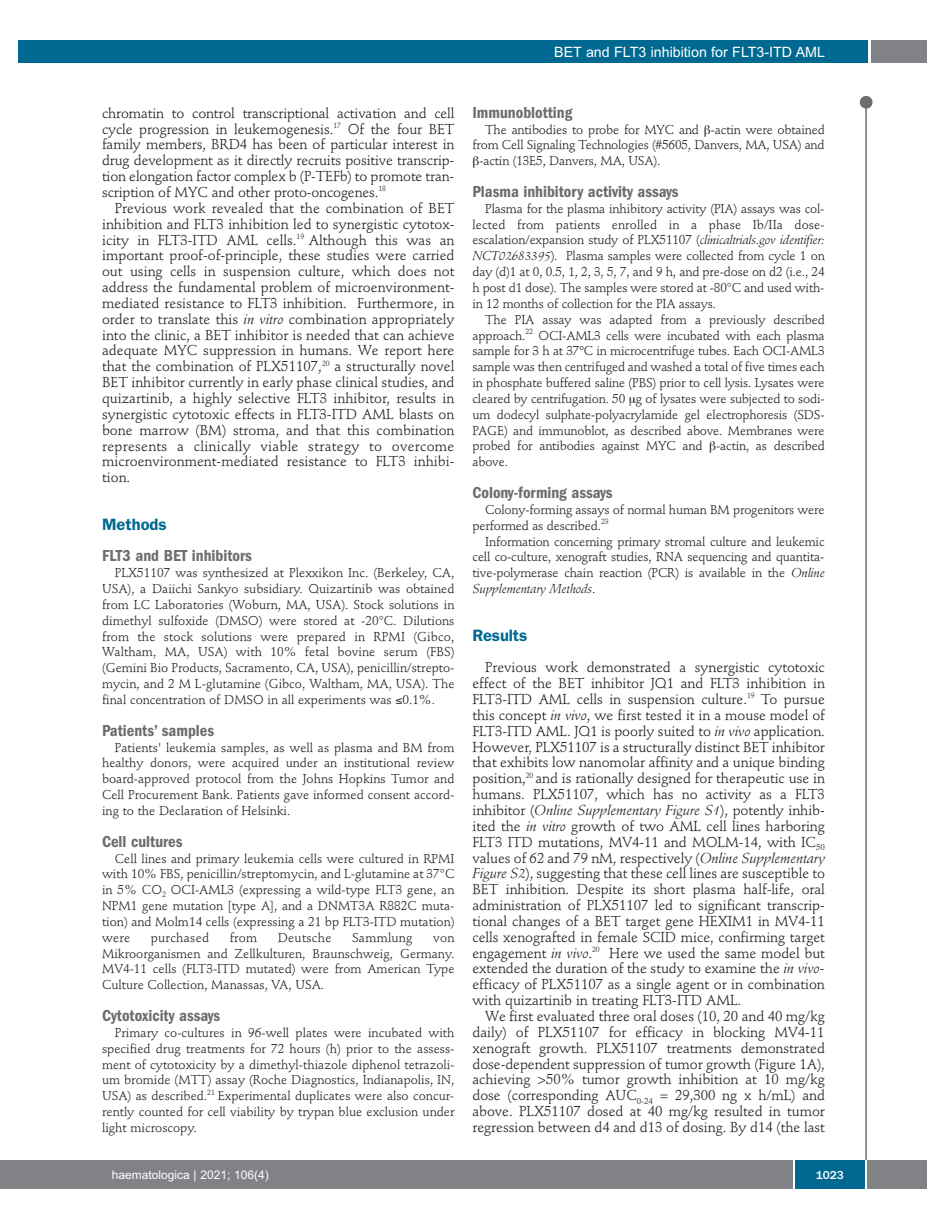
<style>
.page{position:relative;width:927px;height:1225px;background:#fff}
.page>*{position:absolute;margin:0;border:0;box-sizing:border-box;transform-origin:0 0}
.t1{font:600 condensed 16.5px "Franklin Gothic";color:#6c6d70}
.t2{font:600 16.5px "Franklin Gothic";letter-spacing:-.005em;color:#006991}
.t3{font:14.25px/15.9px "Stempel Schneidler";letter-spacing:-.005em;color:#231f20;text-align:justify}
.t4{font:14.25px "Arial";color:#fff}
.t5{font:12.75px/15.9px "Stempel Schneidler";letter-spacing:-.015em;color:#231f20;text-align:justify}
.t6{font:12.75px "Stempel Schneidler";letter-spacing:.02em;color:#231f20}
.t7{font:12px "Arial";color:#fff}
.t8{font:500 12px "Franklin Gothic";color:#fff}
.s1{font-style:italic}
</style>
<div class="page">
<div style="left:860px;top:96px;width:12px;height:13px;background:#6c6d70;border-radius:50%"></div>
<hr style="left:865px;top:98px;width:2px;height:1062px;background:#6c6d70">
<div style="left:871px;top:40px;width:56px;height:22px;background:#808285"></div>
<div style="left:18px;top:40px;width:849px;height:22px;background:#006991"></div>
<div style="left:17px;top:1160px;width:910px;height:28px;background:#808285"></div>
<div style="left:795px;top:1160px;width:70px;height:28px;background:#006991"></div>
<hr style="left:793px;top:1160px;width:2px;height:28px;background:#fff">
<hr style="left:865px;top:1160px;width:2px;height:28px;background:#fff">
<div style="left:0;top:1160px;width:17px;height:28px;background:#808285"></div>
<p class="t4" style="left:554px;top:44px;width:272px">BET and FLT3 inhibition for FLT3-ITD AML</p>
<p class="t3" style="left:102px;top:106px;width:354px">chromatin to control transcriptional activation and cell cycle progression in leukemogenesis.<sup>17</sup> Of the four BET family members, BRD4 has been of particular interest in drug development as it directly recruits positive transcrip&shy;tion elongation factor complex b (P-TEFb) to promote tran&shy;scription of MYC and other proto-oncogenes.<sup>18</sup></p>
<p class="t3" style="left:102px;top:201px;width:354px;text-indent:13px">Previous work revealed that the combination of BET inhibition and FLT3 inhibition led to synergistic cytotox&shy;icity in FLT3-ITD AML cells.<sup>19</sup> Although this was an important proof-of-principle, these studies were carried out using cells in suspension culture, which does not address the fundamental problem of microenvironment&shy;mediated resistance to FLT3 inhibition. Furthermore, in order to translate this <span class="s1">in vitro</span> combination appropriately into the clinic, a BET inhibitor is needed that can achieve adequate MYC suppression in humans. We report here that the combination of PLX51107,<sup>20</sup> a structurally novel BET inhibitor currently in early phase clinical studies, and quizartinib, a highly selective FLT3 inhibitor, results in synergistic cytotoxic effects in FLT3-ITD AML blasts on bone marrow (BM) stroma, and that this combination represents a clinically viable strategy to overcome microenvironment-mediated resistance to FLT3 inhibi&shy;tion.</p>
<p class="t2" style="left:102px;top:519px;width:66px">Methods</p>
<p class="t1" style="left:102px;top:550px;width:151px">FLT3 and BET inhibitors</p>
<p class="t5" style="left:102px;top:566px;width:354px;text-indent:13px">PLX51107 was synthesized at Plexxikon Inc. (Berkeley, CA, USA), a Daiichi Sankyo subsidiary. Quizartinib was obtained from LC Laboratories (Woburn, MA, USA). Stock solutions in dimethyl sulfoxide (DMSO) were stored at -20°C. Dilutions from the stock solutions were prepared in RPMI (Gibco, Waltham, MA, USA) with 10% fetal bovine serum (FBS) (Gemini Bio Products, Sacramento, CA, USA), penicillin/strepto&shy;mycin, and 2 M L-glutamine (Gibco, Waltham, MA, USA). The final concentration of DMSO in all experiments was ≤0.1%.</p>
<p class="t1" style="left:102px;top:724px;width:114px">Patients’ samples</p>
<p class="t5" style="left:102px;top:740px;width:354px;text-indent:13px">Patients' leukemia samples, as well as plasma and BM from healthy donors, were acquired under an institutional review board-approved protocol from the Johns Hopkins Tumor and Cell Procurement Bank. Patients gave informed consent accord&shy;ing to the Declaration of Helsinki.</p>
<p class="t1" style="left:102px;top:835px;width:82px">Cell cultures</p>
<p class="t5" style="left:102px;top:851px;width:354px;text-indent:13px">Cell lines and primary leukemia cells were cultured in RPMI with 10% FBS, penicillin/streptomycin, and L-glutamine at 37°C in 5% CO<sub>2</sub> OCI-AML3 (expressing a wild-type FLT3 gene, an NPM1 gene mutation [type A], and a DNMT3A R882C muta&shy;tion) and Molm14 cells (expressing a 21 bp FLT3-ITD mutation) were</p>
<p class="t6" style="left:151px;top:932px;width:60px">purchased</p>
<p class="t5" style="left:230px;top:930px;width:29px">from</p>
<p class="t6" style="left:278px;top:932px;width:55px">Deutsche</p>
<p class="t6" style="left:352px;top:932px;width:62px">Sammlung</p>
<p class="t5" style="left:102px;top:930px;width:354px;text-indent:331px">von Mikroorganismen and Zellkulturen, Braunschweig, Germany.<br>MV4-11 cells (FLT3-ITD mutated) were from American Type Culture Collection, Manassas, VA, USA.</p>
<p class="t1" style="left:102px;top:1010px;width:120px">Cytotoxicity assays</p>
<p class="t5" style="left:102px;top:1025px;width:354px;text-indent:13px">Primary co-cultures in 96-well plates were incubated with specified drug treatments for 72 hours (h) prior to the assess&shy;ment of cytotoxicity by a dimethyl-thiazole diphenol tetrazoli&shy;um bromide (MTT) assay (Roche Diagnostics, Indianapolis, IN, USA) as described.<sup>21</sup> Experimental duplicates were also concur&shy;rently counted for cell viability by trypan blue exclusion under light microscopy.</p>
<p class="t1" style="left:472px;top:107px;width:101px">Immunoblotting</p>
<p class="t5" style="left:485px;top:122px;width:341px">The antibodies to probe for MYC and -actin were obtained</p>
<p class="t5" style="left:472px;top:138px;width:354px">from Cell Signaling Technologies (#5605, Danvers, MA, USA) and</p>
<p class="t5" style="left:479px;top:154px;width:182px">-actin (13E5, Danvers, MA, USA).</p>
<p class="t1" style="left:472px;top:186px;width:208px">Plasma inhibitory activity assays</p>
<p class="t5" style="left:472px;top:202px;width:354px;text-indent:13px">Plasma for the plasma inhibitory activity (PIA) assays was col&shy;lected from patients enrolled in a phase Ib/IIa dose&shy;escalation/expansion study of PLX51107 (<span class="s1">clinicaltrials.gov identifier:<br>NCT02683395</span>). Plasma samples were collected from cycle 1 on day (d)1 at 0, 0.5, 1, 2, 3, 5, 7, and 9 h, and pre-dose on d2 (i.e., 24 h post d1 dose). The samples were stored at -80°C and used with&shy;in 12 months of collection for the PIA assays.</p>
<p class="t5" style="left:472px;top:313px;width:354px;text-indent:13px">The PIA assay was adapted from a previously described approach.<sup>22</sup> OCI-AML3 cells were incubated with each plasma sample for 3 h at 37ºC in microcentrifuge tubes. Each OCI-AML3 sample was then centrifuged and washed a total of five times each in phosphate buffered saline (PBS) prior to cell lysis. Lysates were cleared by centrifugation. 50 g of lysates were subjected to sodi&shy;um dodecyl sulphate-polyacrylamide gel electrophoresis (SDS-PAGE) and immunoblot, as described above. Membranes were probed for antibodies against MYC and -actin, as described above.</p>
<p class="t1" style="left:472px;top:487px;width:142px">Colony-forming assays</p>
<p class="t5" style="left:472px;top:503px;width:354px;text-indent:13px">Colony-forming assays of normal human BM progenitors were performed as described.<sup>23</sup></p>
<p class="t5" style="left:472px;top:534px;width:354px;text-indent:13px">Information concerning primary stromal culture and leukemic cell co-culture, xenograft studies, RNA sequencing and quantita&shy;tive-polymerase chain reaction (PCR) is available in the <span class="s1">Online Supplementary Methods</span>.</p>
<p class="t2" style="left:472px;top:630px;width:56px">Results</p>
<p class="t3" style="left:472px;top:661px;width:354px;text-indent:13px">Previous work demonstrated a synergistic cytotoxic effect of the BET inhibitor JQ1 and FLT3 inhibition in FLT3-ITD AML cells in suspension culture.<sup>19</sup> To pursue this concept <span class="s1">in vivo</span>, we first tested it in a mouse model of FLT3-ITD AML. JQ1 is poorly suited to <span class="s1">in vivo</span> application.<br>However, PLX51107 is a structurally distinct BET inhibitor that exhibits low nanomolar affinity and a unique binding position,<sup>20</sup> and is rationally designed for therapeutic use in humans. PLX51107, which has no activity as a FLT3 inhibitor (<span class="s1">Online Supplementary Figure S1</span>), potently inhib&shy;ited the <span class="s1">in vitro</span> growth of two AML cell lines harboring FLT3 ITD mutations, MV4-11 and MOLM-14, with IC<sub>50 </sub>values of 62 and 79 nM, respectively (<span class="s1">Online Supplementary Figure S2</span>), suggesting that these cell lines are susceptible to BET inhibition. Despite its short plasma half-life, oral administration of PLX51107 led to significant transcrip&shy;tional changes of a BET target gene HEXIM1 in MV4-11 cells xenografted in female SCID mice, confirming target engagement <span class="s1">in vivo</span>.<sup>20</sup> Here we used the same model but extended the duration of the study to examine the <span class="s1">in vivo&shy;</span>efficacy of PLX51107 as a single agent or in combination with quizartinib in treating FLT3-ITD AML.</p>
<p class="t3" style="left:472px;top:1009px;width:354px;text-indent:13px">We first evaluated three oral doses (10, 20 and 40 mg/kg daily) of PLX51107 for efficacy in blocking MV4-11 xenograft growth. PLX51107 treatments demonstrated dose-dependent suppression of tumor growth (Figure 1A), achieving &gt;50% tumor growth inhibition at 10 mg/kg dose (corresponding AUC<sub>0-24</sub> = 29,300 ng x h/mL) and above. PLX51107 dosed at 40 mg/kg resulted in tumor regression between d4 and d13 of dosing. By d14 (the last</p>
<p class="t7" style="left:112px;top:1167px;width:158px">haematologica | 2021; 106(4)</p>
<p class="t8" style="left:816px;top:1167px;width:30px">1023</p>
</div>
